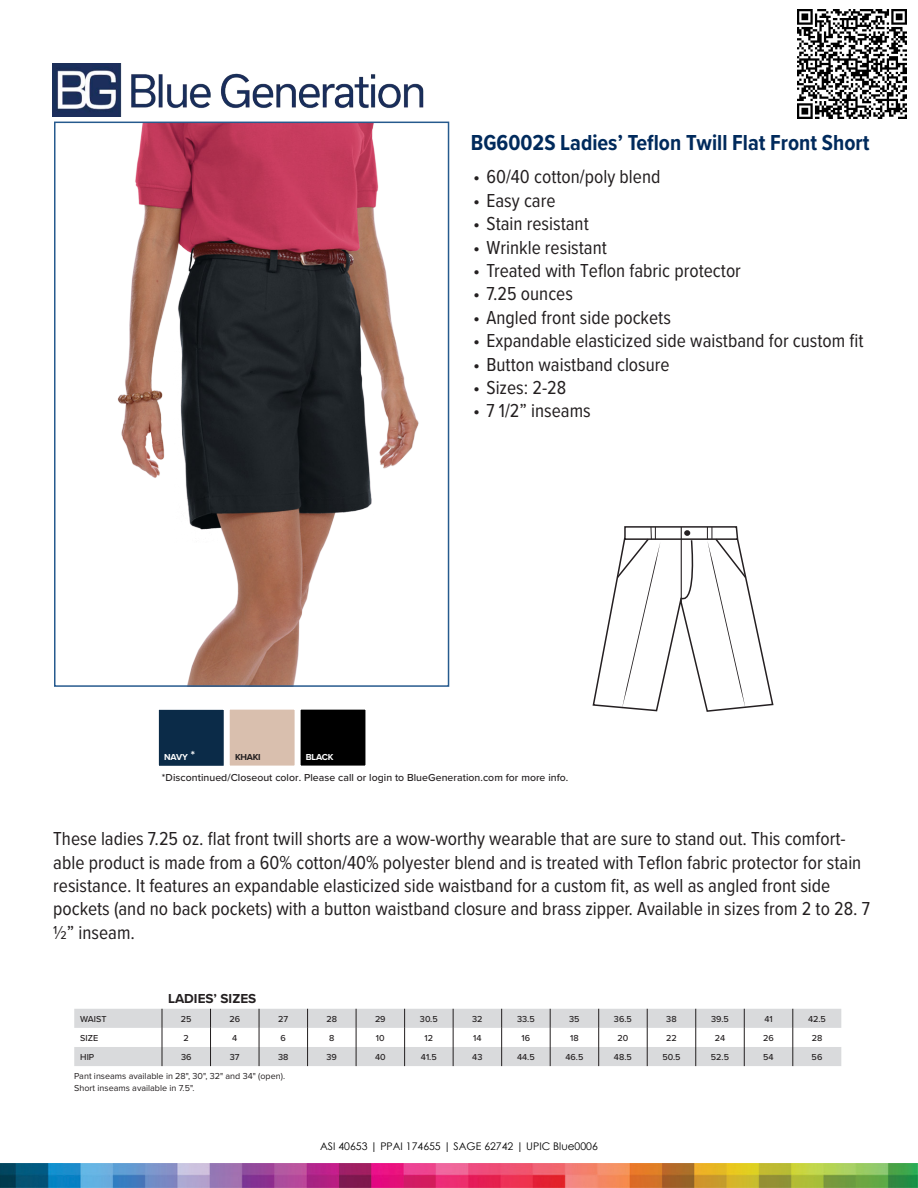
<style>
.page{position:relative;width:918px;height:1188px;background:#fff}
.page>*{position:absolute;margin:0;border:0;box-sizing:border-box;transform-origin:0 0}
.t1{font:700 22.5px "Proxima Nova Cond";color:#002a5c}
.t2{font:19.5px/23.4px "Proxima Nova Cond";color:#231f20}
.t3{font:700 13.5px "Proxima Nova";color:#231f20}
.t4{font:700 12px "Proxima Nova";color:#fff}
.t5{font:500 10.5px "Proxima Nova";letter-spacing:.005em;color:#231f20}
.t6{font:10.5px "Century Gothic";color:#000}
.t7{font:500 9px "Proxima Nova";color:#231f20}
.t8{font:9px/12px "Proxima Nova";color:#231f20}
.t9{font:700 9px "Proxima Nova";letter-spacing:-.025em;color:#fff}
.t10{font:700 9px "Proxima Nova";letter-spacing:-.025em;color:#231f20}
</style>
<div class="page">
<img style="left:0;top:1164px;width:917px;height:23px">
<img style="left:117px;top:125px;width:302px;height:559px">
<div style="left:54px;top:122px;width:395px;height:565px;border:2px solid #265a8e"></div>
<div style="left:156px;top:707px;width:71px;height:62px;background:#0b2b48;border:3px solid #fff"></div>
<div style="left:227px;top:707px;width:71px;height:62px;background:#d9bfae;border:3px solid #fff"></div>
<div style="left:298px;top:707px;width:70px;height:62px;background:#000;border:3px solid #fff"></div>
<svg style="left:592px;top:526px;width:182px;height:186px"></svg>
<svg style="left:74px;top:1009px;width:767px;height:57px;fill:#d9dadc"></svg>
<svg style="left:162px;top:1009px;width:1px;height:57px"></svg>
<svg style="left:210px;top:1009px;width:1px;height:57px"></svg>
<svg style="left:259px;top:1009px;width:1px;height:57px"></svg>
<svg style="left:307px;top:1009px;width:1px;height:57px"></svg>
<svg style="left:356px;top:1009px;width:1px;height:57px"></svg>
<svg style="left:404px;top:1009px;width:1px;height:57px"></svg>
<svg style="left:453px;top:1009px;width:1px;height:57px"></svg>
<svg style="left:501px;top:1009px;width:1px;height:57px"></svg>
<svg style="left:550px;top:1009px;width:1px;height:57px"></svg>
<svg style="left:598px;top:1009px;width:1px;height:57px"></svg>
<svg style="left:647px;top:1009px;width:1px;height:57px"></svg>
<svg style="left:695px;top:1009px;width:1px;height:57px"></svg>
<svg style="left:744px;top:1009px;width:1px;height:57px"></svg>
<svg style="left:792px;top:1009px;width:1px;height:57px"></svg>
<img style="left:53px;top:63px;width:370px;height:53px">
<img style="left:798px;top:10px;width:108px;height:108px">
<p class="t1" style="left:471px;top:126px;width:400px">BG6002S Ladies’ Teflon Twill Flat Front Short</p>
<p class="t2" style="left:473px;top:164px;width:189px">• 60/40 cotton/poly blend</p>
<p class="t2" style="left:473px;top:188px;width:84px">• Easy care</p>
<p class="t2" style="left:473px;top:211px;width:117px">• Stain resistant</p>
<p class="t2" style="left:473px;top:235px;width:135px">• Wrinkle resistant</p>
<p class="t2" style="left:473px;top:258px;width:269px">• Treated with Teflon fabric protector</p>
<p class="t2" style="left:473px;top:281px;width:101px">• 7.25 ounces</p>
<p class="t2" style="left:473px;top:305px;width:199px">• Angled front side pockets</p>
<p class="t2" style="left:473px;top:328px;width:392px">• Expandable elasticized side waistband for custom fit</p>
<p class="t2" style="left:473px;top:352px;width:198px">• Button waistband closure</p>
<p class="t2" style="left:473px;top:375px;width:95px">• Sizes: 2-28</p>
<p class="t2" style="left:473px;top:398px;width:119px">• 7 1/2” inseams</p>
<p class="t4" style="left:191px;top:746px;width:6px">*</p>
<p class="t5" style="left:162px;top:770px;width:408px">*Discontinued/Closeout color. Please call or login to BlueGeneration.com for more info.</p>
<p class="t9" style="left:164px;top:751px;width:25px">NAVY</p>
<p class="t10" style="left:235px;top:750px;width:27px">KHAKI</p>
<p class="t9" style="left:306px;top:750px;width:29px">BLACK</p>
<p class="t2" style="left:53px;top:826px;width:818px">These ladies 7.25 oz. flat front twill shorts are a wow-worthy wearable that are sure to stand out. This comfort&shy;able product is made from a 60% cotton/40% polyester blend and is treated with Teflon fabric protector for stain resistance. It features an expandable elasticized side waistband for a custom fit, as well as angled front side pockets (and no back pockets) with a button waistband closure and brass zipper. Available in sizes from 2 to 28. 7 ½” inseam.</p>
<p class="t3" style="left:168px;top:988px;width:90px">LADIES’ SIZES</p>
<p class="t7" style="left:80px;top:1012px;width:28px">WAIST</p>
<p class="t7" style="left:181px;top:1012px;width:12px">25</p>
<p class="t7" style="left:229px;top:1012px;width:12px">26</p>
<p class="t7" style="left:278px;top:1012px;width:12px">27</p>
<p class="t7" style="left:327px;top:1012px;width:12px">28</p>
<p class="t7" style="left:375px;top:1012px;width:12px">29</p>
<p class="t7" style="left:420px;top:1012px;width:19px">30.5</p>
<p class="t7" style="left:472px;top:1012px;width:12px">32</p>
<p class="t7" style="left:517px;top:1012px;width:19px">33.5</p>
<p class="t7" style="left:569px;top:1012px;width:12px">35</p>
<p class="t7" style="left:614px;top:1012px;width:19px">36.5</p>
<p class="t7" style="left:666px;top:1012px;width:12px">38</p>
<p class="t7" style="left:711px;top:1012px;width:19px">39.5</p>
<p class="t7" style="left:764px;top:1012px;width:10px">41</p>
<p class="t7" style="left:808px;top:1012px;width:19px">42.5</p>
<p class="t7" style="left:80px;top:1031px;width:19px">SIZE</p>
<p class="t7" style="left:184px;top:1031px;width:7px">2</p>
<p class="t7" style="left:232px;top:1031px;width:7px">4</p>
<p class="t7" style="left:281px;top:1031px;width:7px">6</p>
<p class="t7" style="left:329px;top:1031px;width:7px">8</p>
<p class="t7" style="left:376px;top:1031px;width:10px">10</p>
<p class="t7" style="left:425px;top:1031px;width:10px">12</p>
<p class="t7" style="left:473px;top:1031px;width:10px">14</p>
<p class="t7" style="left:522px;top:1031px;width:10px">16</p>
<p class="t7" style="left:570px;top:1031px;width:10px">18</p>
<p class="t7" style="left:618px;top:1031px;width:12px">20</p>
<p class="t7" style="left:666px;top:1031px;width:12px">22</p>
<p class="t7" style="left:715px;top:1031px;width:12px">24</p>
<p class="t7" style="left:763px;top:1031px;width:12px">26</p>
<p class="t7" style="left:812px;top:1031px;width:12px">28</p>
<p class="t7" style="left:80px;top:1050px;width:16px">HIP</p>
<p class="t7" style="left:181px;top:1050px;width:12px">36</p>
<p class="t7" style="left:230px;top:1050px;width:11px">37</p>
<p class="t7" style="left:278px;top:1050px;width:12px">38</p>
<p class="t7" style="left:327px;top:1050px;width:12px">39</p>
<p class="t7" style="left:375px;top:1050px;width:12px">40</p>
<p class="t7" style="left:421px;top:1050px;width:17px">41.5</p>
<p class="t7" style="left:472px;top:1050px;width:12px">43</p>
<p class="t7" style="left:517px;top:1050px;width:19px">44.5</p>
<p class="t7" style="left:565px;top:1050px;width:19px">46.5</p>
<p class="t7" style="left:614px;top:1050px;width:19px">48.5</p>
<p class="t7" style="left:662px;top:1050px;width:20px">50.5</p>
<p class="t7" style="left:711px;top:1050px;width:20px">52.5</p>
<p class="t7" style="left:763px;top:1050px;width:12px">54</p>
<p class="t7" style="left:812px;top:1050px;width:12px">56</p>
<p class="t8" style="left:74px;top:1069px;width:212px">Pant inseams available in 28", 30", 32" and 34" (open).<br>Short inseams available in 7.5".</p>
<p class="t6" style="left:320px;top:1139px;width:279px">ASI 40653 | PPAI 174655 | SAGE 62742 | UPIC Blue0006</p>
</div>
